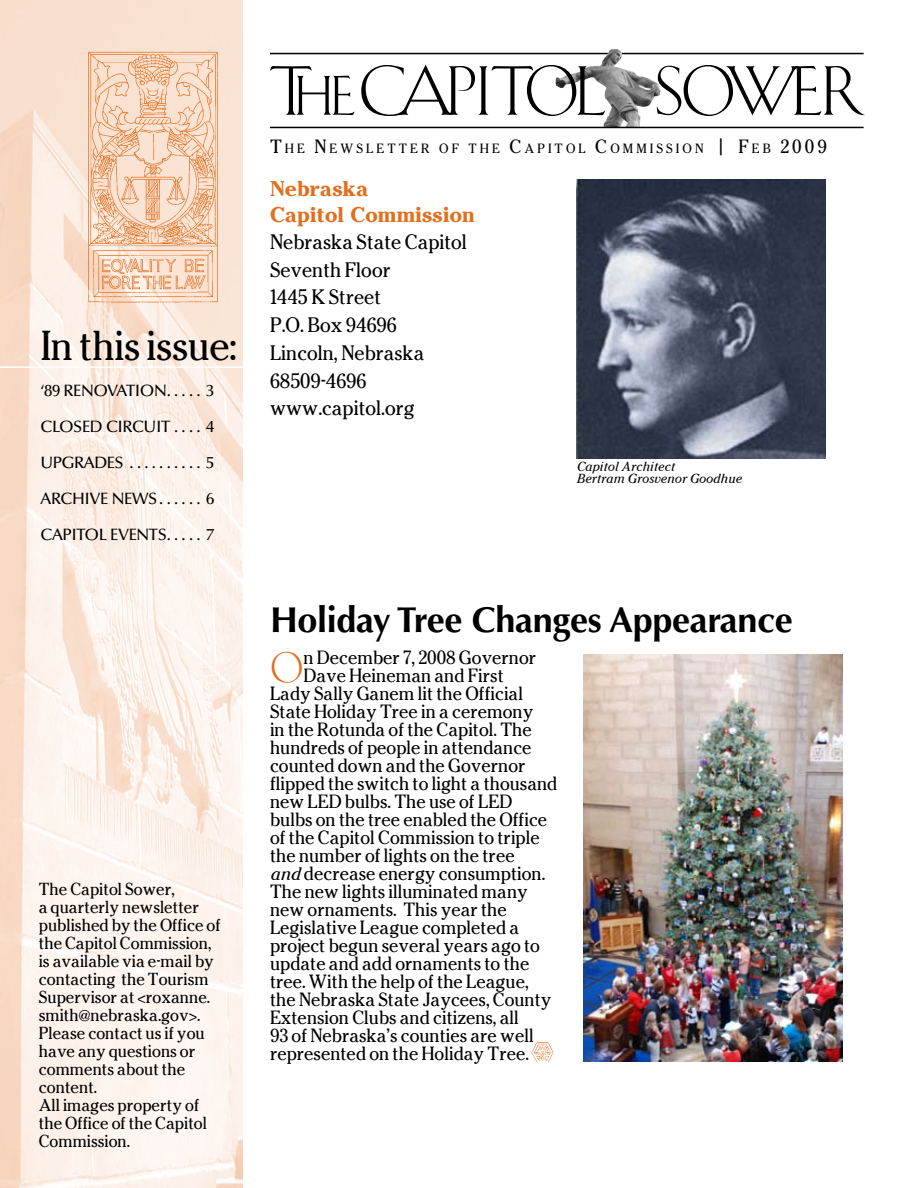
<style>
.page{position:relative;width:918px;height:1188px;background:#fff}
.page>*{position:absolute;margin:0;border:0;box-sizing:border-box;transform-origin:0 0}
.t1{font:42px "Shango";color:#e36f1e}
.t2{font:700 36px "Optima LT Std";letter-spacing:-.01em;color:#000}
.t3{font:36px "Cheltenham";letter-spacing:-.01em;color:#000}
.t4{font:700 19.5px/25.5px "Cheltenham";letter-spacing:-.01em;color:#e36f1e}
.t5{font:18px/27.8px "Cheltenham";color:#000}
.t6{font:16.5px "Cheltenham";color:#000}
.t7{font:500 16.5px "Optima LT Std";letter-spacing:-.025em;color:#000}
.t8{font:15px/18px "Cheltenham";color:#000}
.t9{font:italic 12px/12px "Cheltenham";color:#000}
.t10{font:11.55px "Cheltenham";letter-spacing:.27em;color:#000}
.s1{font-size:16.5px}
.s2{font-style:italic}
</style>
<div class="page">
<img style="left:0;top:0;width:243px;height:1188px">
<hr style="left:270px;top:53px;width:594px;height:1px;background:#000">
<img style="left:555px;top:49px;width:107px;height:78px">
<svg style="left:270px;top:66px;width:84px;height:49px"></svg>
<svg style="left:361px;top:65px;width:244px;height:51px"></svg>
<svg style="left:657px;top:65px;width:208px;height:51px"></svg>
<hr style="left:270px;top:127px;width:594px;height:1px;background:#000">
<img style="left:86px;top:50px;width:134px;height:255px">
<img style="left:531px;top:1043px;width:23px;height:19px">
<hr style="left:0;top:366px;width:255px;height:2px;background:#fff">
<img style="left:577px;top:179px;width:248px;height:280px">
<img style="left:584px;top:655px;width:258px;height:406px">
<h2 class="t3" style="left:40px;top:321px;width:198px">In this issue:</h2>
<p class="t7" style="left:40px;top:381px;width:44px">‘89 RENOVATION</p>
<p class="t7" style="left:167px;top:381px;width:5px">......</p>
<p class="t7" style="left:206px;top:381px;width:10px">3</p>
<p class="t7" style="left:40px;top:417px;width:23px">CLOSED</p>
<p class="t7" style="left:106px;top:417px;width:21px">CIRCUIT</p>
<p class="t7" style="left:170px;top:417px;width:5px">.....</p>
<p class="t7" style="left:206px;top:417px;width:10px">4</p>
<p class="t7" style="left:40px;top:453px;width:24px">UPGRADES</p>
<p class="t7" style="left:126px;top:453px;width:5px">...........</p>
<p class="t7" style="left:206px;top:453px;width:10px">5</p>
<p class="t7" style="left:40px;top:489px;width:21px">ARCHIVE</p>
<p class="t7" style="left:112px;top:489px;width:24px">NEWS</p>
<p class="t7" style="left:157px;top:489px;width:5px">.......</p>
<p class="t7" style="left:206px;top:489px;width:10px">6</p>
<p class="t7" style="left:40px;top:525px;width:22px">CAPITOL</p>
<p class="t7" style="left:110px;top:525px;width:11px">EVENTS</p>
<p class="t7" style="left:166px;top:525px;width:5px">......</p>
<p class="t7" style="left:206px;top:525px;width:10px">7</p>
<p class="t8" style="left:39px;top:880px;width:183px">The Capitol Sower,<br>a quarterly newsletter published by the Office of the Capitol Commission, is available via e-mail by contacting the Tourism<br>Supervisor at &lt;roxanne. smith@nebraska.gov&gt;.<br>Please contact us if you have any questions or comments about the content.<br>All images property of the Office of the Capitol<br>Commission.</p>
<p class="t10" style="left:270px;top:140px;width:559px"><span class="s1">T</span>HE <span class="s1">N</span>EWSLETT ER OF THE <span class="s1">C</span>APITOL <span class="s1">C</span>OMMISSION <span class="s1">| F</span>EB <span class="s1">2009</span></p>
<p class="t4" style="left:270px;top:176px;width:207px">Nebraska<br>Capitol Commission</p>
<p class="t5" style="left:270px;top:228px;width:199px">Nebraska State Capitol<br>Seventh Floor<br>1445 K Street<br>P.O. Box 94696<br>Lincoln, Nebraska<br>68509-4696 www.capitol.org</p>
<p class="t9" style="left:577px;top:461px;width:167px">Capitol Architect<br>Bertram Grosvenor Goodhue</p>
<h2 class="t2" style="left:270px;top:599px;width:524px">Holiday Tree Changes Appearance</h2>
<h1 class="t1" style="left:270px;top:643px;width:35px">o</h1>
<p class="t6" style="left:303px;top:646px;width:234px">n December 7, 2008 Governor</p>
<p class="t6" style="left:303px;top:664px;width:202px">Dave Heineman and First</p>
<p class="t6" style="left:270px;top:682px;width:255px">Lady Sally Ganem lit the Official</p>
<p class="t6" style="left:270px;top:700px;width:265px">State Holiday Tree in a ceremony</p>
<p class="t6" style="left:270px;top:719px;width:263px">in the Rotunda of the Capitol. The</p>
<p class="t6" style="left:270px;top:737px;width:263px">hundreds of people in attendance</p>
<p class="t6" style="left:270px;top:755px;width:257px">counted down and the Governor</p>
<p class="t6" style="left:270px;top:773px;width:289px">flipped the switch to light a thousand</p>
<p class="t6" style="left:270px;top:791px;width:244px">new LED bulbs. The use of LED</p>
<p class="t6" style="left:270px;top:809px;width:279px">bulbs on the tree enabled the Office</p>
<p class="t6" style="left:270px;top:827px;width:271px">of the Capitol Commission to triple</p>
<p class="t6" style="left:270px;top:845px;width:246px">the number of lights on the tree</p>
<p class="t6" style="left:270px;top:863px;width:277px"><span class="s2">and</span> decrease energy consumption.</p>
<p class="t6" style="left:270px;top:881px;width:259px">The new lights illuminated many</p>
<p class="t6" style="left:270px;top:899px;width:238px">new ornaments. This year the</p>
<p class="t6" style="left:270px;top:917px;width:251px">Legislative League completed a</p>
<p class="t6" style="left:270px;top:935px;width:271px">project begun several years ago to</p>
<p class="t6" style="left:270px;top:953px;width:261px">update and add ornaments to the</p>
<p class="t6" style="left:270px;top:971px;width:260px">tree. With the help of the League,</p>
<p class="t6" style="left:270px;top:989px;width:283px">the Nebraska State Jaycees, County</p>
<p class="t6" style="left:270px;top:1007px;width:250px">Extension Clubs and citizens, all</p>
<p class="t6" style="left:270px;top:1025px;width:265px">93 of Nebraska’s counties are well</p>
<p class="t6" style="left:270px;top:1043px;width:260px">represented on the Holiday Tree.</p>
</div>
